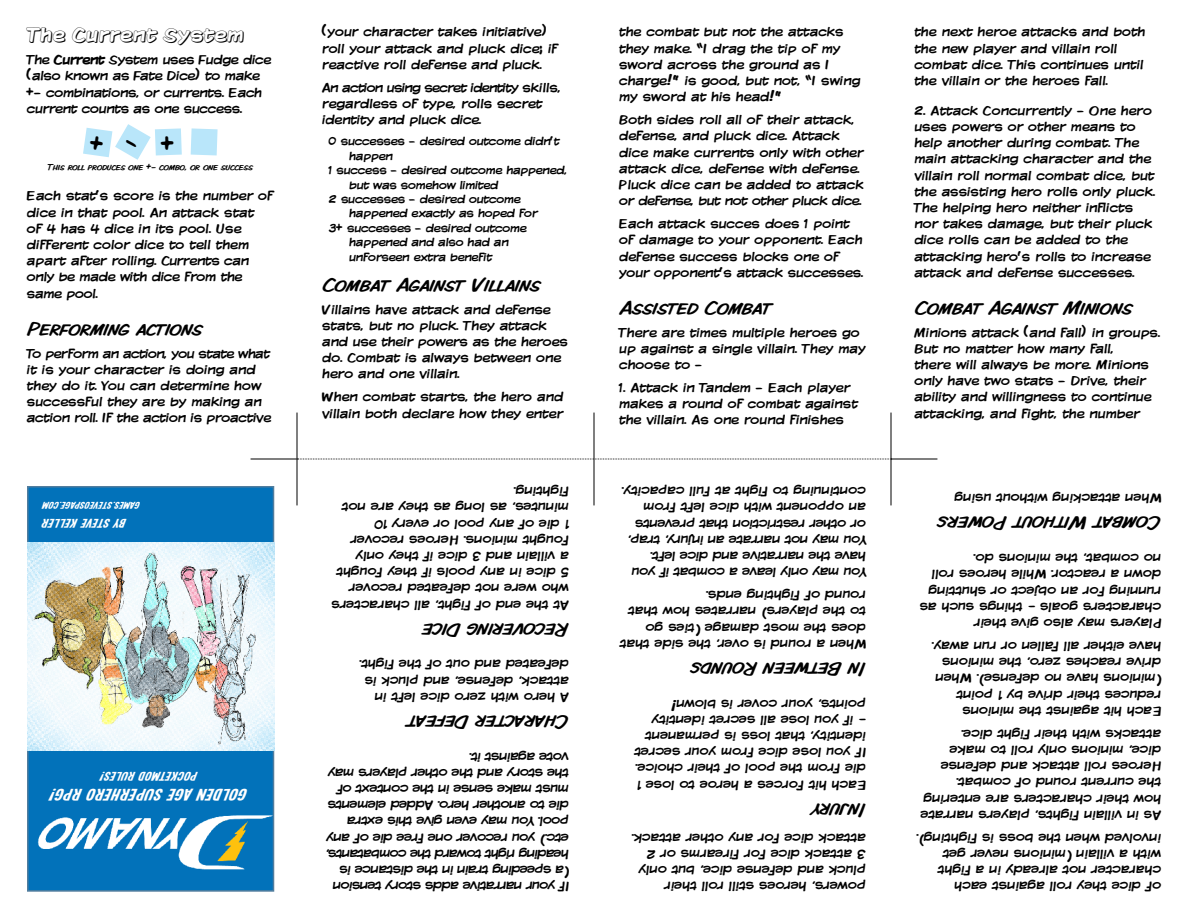
<style>
.page{position:relative;width:1188px;height:918px;background:#fff}
.page>*{position:absolute;margin:0;border:0;box-sizing:border-box;transform-origin:0 0}
.t1{font:italic 19.5px "Komika Display Kaps";color:#000}
.t2{font:19.5px "Komika Display Shadow";letter-spacing:.02em;color:#000}
.t3{font:italic 18px "Single Sleeve";color:#fff;scale:1.5 1}
.t4{font:13.5px/16.2px "Komika Display";letter-spacing:.02em;color:#000}
.t5{font:13.5px/16.2px "Komika Display";color:#000}
.t6{font:13.5px/16.2px "Komika Display";letter-spacing:-.01em;color:#000}
.t7{font:italic 13.5px "Single Sleeve";color:#fff;scale:1.5 1}
.t8{font:12px "Komika Display";color:#000}
.t9{font:italic 10.5px "Single Sleeve";color:#fff;scale:1.5 1}
.t10{font:9px "Komika Display Kaps";color:#000}
.s1{font-weight:700}
</style>
<div class="page">
<hr style="left:297px;top:413px;width:1px;height:92px;background:#000">
<hr style="left:251px;top:459px;width:46px;height:1px;background:#000">
<hr style="left:891px;top:413px;width:1px;height:92px;background:#000">
<hr style="left:891px;top:459px;width:46px;height:1px;background:#000">
<hr style="left:594px;top:413px;width:1px;height:92px;background:#000">
<svg style="left:297px;top:459px;width:595px;height:1px"></svg>
<div style="left:27px;top:486px;width:247px;height:406px;background:#0272ba;border:2px solid #517d9e"></div>
<img style="left:27px;top:543px;width:247px;height:208px">
<img style="left:37px;top:812px;width:238px;height:58px">
<svg style="left:191px;top:128px;width:27px;height:27px"></svg>
<svg style="left:83px;top:124px;width:99px;height:36px"></svg>
<h1 class="t2" style="left:27px;top:22px;width:218px">The Current System</h1>
<p class="t5" style="left:27px;top:51px;width:246px">The <span class="s1">Current</span> System uses Fudge dice (also known as Fate Dice) to make +- combinations, or currents. Each current counts as one success.</p>
<p class="t10" style="left:48px;top:162px;width:207px">This roll produces one +- combo, or one success</p>
<p class="t4" style="left:27px;top:188px;width:247px">Each stat’s score is the number of dice in that pool. An attack stat<br>of 4 has 4 dice in its pool. Use different color dice to tell them apart after rolling. Currents can only be made with dice from the same pool.</p>
<h1 class="t1" style="left:27px;top:316px;width:180px">Performing actions</h1>
<p class="t4" style="left:27px;top:345px;width:245px">To perform an action, you state what it is your character is doing and they do it. You can determine how successful they are by making an action roll. If the action is proactive</p>
<p class="t9" style="left:141px;top:512px;width:69px;rotate:-180deg">Games.steveospage.com</p>
<p class="t7" style="left:127px;top:531px;width:61px;rotate:-180deg">BySteveKeller</p>
<p class="t7" style="left:199px;top:784px;width:69px;rotate:-180deg">pOCKETMODRules!</p>
<h2 class="t3" style="left:248px;top:805px;width:137px;rotate:-180deg">GoldenAgeSuperheroRPG!</h2>
<p class="t4" style="left:322px;top:24px;width:237px">(your character takes initiative) roll your attack and pluck dice; if reactive roll defense and pluck.</p>
<p class="t4" style="left:322px;top:79px;width:242px">An action using secret identity skills, regardless of type, rolls secret identity and pluck dice.</p>
<p class="t8" style="left:329px;top:134px;width:232px">0 successes - desired outcome didn’t</p>
<p class="t8" style="left:349px;top:148px;width:45px">happen</p>
<p class="t8" style="left:329px;top:163px;width:241px">1 success - desired outcome happened,</p>
<p class="t8" style="left:349px;top:177px;width:150px">but was somehow limited</p>
<p class="t8" style="left:329px;top:192px;width:193px">2 successes - desired outcome</p>
<p class="t8" style="left:349px;top:206px;width:190px">happened exactly as hoped for</p>
<p class="t8" style="left:329px;top:220px;width:199px">3+ successes - desired outcome</p>
<p class="t8" style="left:349px;top:235px;width:161px">happened and also had an</p>
<p class="t8" style="left:349px;top:249px;width:144px">unforseen extra benefit</p>
<h1 class="t1" style="left:322px;top:272px;width:223px">Combat Against Villains</h1>
<p class="t4" style="left:322px;top:301px;width:248px">Villains have attack and defense stats, but no pluck. They attack and use their powers as the heroes do. Combat is always between one hero and one villain.</p>
<p class="t4" style="left:322px;top:389px;width:242px">When combat starts, the hero and villain both declare how they enter</p>
<p class="t4" style="left:569px;top:613px;width:240px;rotate:-180deg">At the end of fight, all characters who were not defeated recover<br>5 dice in any pools if they fought a villain and 3 dice if they only fought minions. Heroes recover<br>1 die of any pool or every 10 minutes, as long as they are not fighting.</p>
<h1 class="t1" style="left:569px;top:642px;width:151px;rotate:-180deg">Recovering Dice</h1>
<p class="t4" style="left:569px;top:706px;width:212px;rotate:-180deg">A hero with zero dice left in attack, defense, and pluck is defeated and out of the fight.</p>
<h1 class="t1" style="left:569px;top:734px;width:163px;rotate:-180deg">Charact er Defeat</h1>
<p class="t6" style="left:569px;top:895px;width:246px;rotate:-180deg">If your narrative adds story tension (a speeding train in the distance is heading right toward the combatants, etc.) you recover one free die of any pool. You may even give this extra die to another hero. Added elements must make sense in the context of the story and the other players may vote against it.</p>
<p class="t4" style="left:619px;top:24px;width:242px">the combat but not the attacks they make. “I drag the tip of my sword across the ground as I charge!” is good, but not, “I swing my sword at his head!”</p>
<p class="t4" style="left:619px;top:111px;width:246px">Both sides roll all of their attack, defense, and pluck dice. Attack dice make currents only with other attack dice, defense with defense.<br>Pluck dice can be added to attack or defense, but not other pluck dice.</p>
<p class="t4" style="left:619px;top:215px;width:247px">Each attack succes does 1 point of damage to your opponent. Each defense success blocks one of your opponent’s attack successes.</p>
<h1 class="t1" style="left:619px;top:295px;width:153px">Assisted Combat</h1>
<p class="t4" style="left:619px;top:324px;width:248px">There are times multiple heroes go up against a single villain. They may choose to -</p>
<p class="t4" style="left:619px;top:379px;width:240px">1. Attack in Tandem - Each player makes a round of combat against the villain. As one round finishes</p>
<p class="t5" style="left:866px;top:581px;width:247px;rotate:-180deg">You may only leave a combat if you have the narrative and dice left.<br>You may not narrate an injury, trap, or other restriction that prevents an opponent with dice left from continuing to fight at full capacity.</p>
<p class="t4" style="left:866px;top:653px;width:247px;rotate:-180deg">When a round is over, the side that does the most damage (ties go<br>to the players) narrates how that round of fighting ends.</p>
<h1 class="t1" style="left:866px;top:681px;width:179px;rotate:-180deg">In Bet ween Rounds</h1>
<p class="t4" style="left:866px;top:729px;width:215px;rotate:-180deg">- if you lose all secret identity points, your cover is blown!</p>
<p class="t4" style="left:866px;top:793px;width:233px;text-align:justify;rotate:-180deg">Each hit forces a heroe to lose 1 die from the pool of their choice.<br>If you lose dice from your secret identity, that loss is permanent</p>
<h1 class="t1" style="left:866px;top:822px;width:60px;rotate:-180deg">Injury</h1>
<p class="t4" style="left:866px;top:895px;width:237px;rotate:-180deg">powers, heroes still roll their pluck and defense dice, but only<br>3 attack dice for firearms or 2 attack dice for any other attack.</p>
<p class="t4" style="left:914px;top:24px;width:232px">the next heroe attacks and both the new player and villain roll combat dice. This continues until the villain or the heroes fall.</p>
<p class="t4" style="left:914px;top:102px;width:244px">2. Attack Concurrently - One hero uses powers or other means to help another during combat. The main attacking character and the villain roll normal combat dice, but the assisting hero rolls only pluck.<br>The helping hero neither inflicts nor takes damage, but their pluck dice rolls can be added to the attacking hero’s rolls to increase attack and defense successes.</p>
<h1 class="t1" style="left:914px;top:295px;width:223px">Combat Against Minions</h1>
<p class="t4" style="left:914px;top:324px;width:249px">Minions attack (and fall) in groups.<br>But no matter how many fall,<br>there will always be more. Minions only have two stats - Drive, their ability and willingness to continue attacking, and fight, the number</p>
<p class="t4" style="left:1161px;top:507px;width:208px;rotate:-180deg">When attacking without using</p>
<h1 class="t1" style="left:1161px;top:536px;width:228px;rotate:-180deg">Combat Wit hout Powers</h1>
<p class="t4" style="left:1161px;top:632px;width:244px;rotate:-180deg">Players may also give their characters goals - things such as running for an object or shutting down a reactor. While heroes roll no combat, the minions do.</p>
<p class="t4" style="left:1161px;top:720px;width:232px;rotate:-180deg">Each hit against the minions reduces their drive by 1 point (minions have no defense). When drive reaches zero, the minions have either all fallen or run away.</p>
<p class="t4" style="left:1161px;top:824px;width:242px;rotate:-180deg">As in villain fights, players narrate how their characters are entering the current round of combat.<br>Heroes roll attack and defense dice, minions only roll to make attacks with their fight dice.</p>
<p class="t4" style="left:1161px;top:895px;width:248px;rotate:-180deg">of dice they roll against each character not already in a fight with a villain (minions never get involved when the boss is fighting).</p>
</div>
